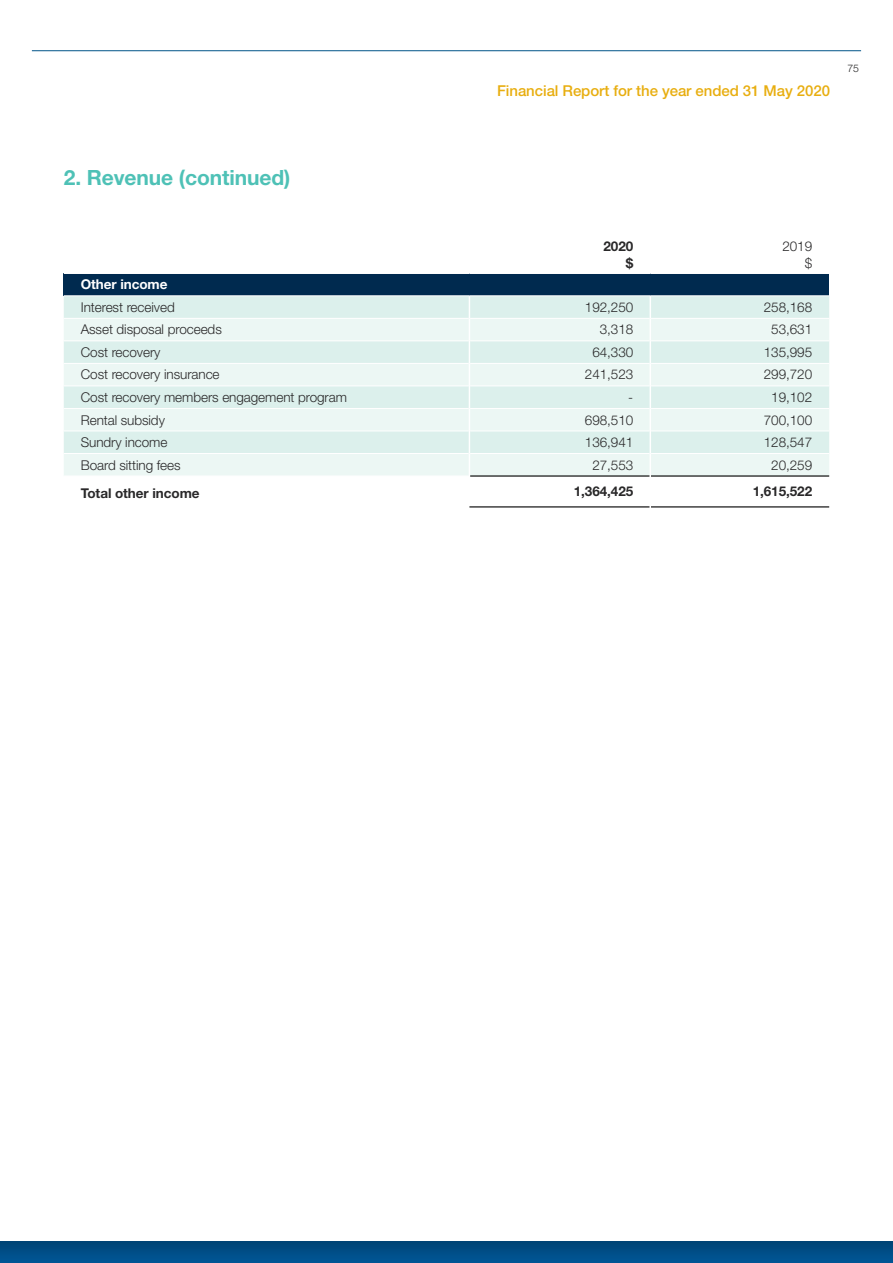
<style>
.page{position:relative;width:893px;height:1263px;background:#fff}
.page>*{position:absolute;margin:0;border:0;box-sizing:border-box;transform-origin:0 0}
.t1{font:700 21px "Helvetica Neue LT Pro";letter-spacing:-.005em;color:#4ec1b6}
.t2{font:500 15px "Helvetica Neue LT Pro";letter-spacing:-.005em;color:#e8ae10}
.t3{font:300 13.5px/16.5px "Helvetica Neue LT Pro";letter-spacing:-.005em;color:#292829;text-align:right}
.t4{font:700 13.5px/16.5px "Helvetica Neue LT Pro";letter-spacing:-.005em;color:#292829;text-align:right}
.t5{font:700 13.5px "Helvetica Neue LT Pro";letter-spacing:-.005em;color:#fff}
.t6{font:300 10.5px "Helvetica Neue LT Pro";color:#292829}
</style>
<div class="page">
<div style="left:64px;top:273px;width:765px;height:23px;background:#002a4f"></div>
<hr style="left:64px;top:273px;width:405px;height:1px;background:#fff">
<hr style="left:469px;top:273px;width:181px;height:1px;background:#fff">
<hr style="left:650px;top:273px;width:179px;height:1px;background:#fff">
<hr style="left:64px;top:295px;width:405px;height:1px;background:#fff">
<hr style="left:469px;top:295px;width:181px;height:1px;background:#fff">
<hr style="left:650px;top:295px;width:179px;height:1px;background:#fff">
<svg style="left:64px;top:296px;width:765px;height:179px;background:#e5f3f0"></svg>
<hr style="left:470px;top:475px;width:180px;height:2px;background:#000">
<hr style="left:650px;top:475px;width:179px;height:2px;background:#000">
<hr style="left:469px;top:506px;width:181px;height:1px;background:#000">
<hr style="left:650px;top:506px;width:179px;height:1px;background:#000">
<hr style="left:649px;top:474px;width:2px;height:47px;background:#fff">
<div style="left:0;top:1239px;width:893px;height:24px;background:#000;opacity:.25"></div>
<hr style="left:32px;top:50px;width:829px;height:1px;background:#005488">
<p class="t2" style="left:497px;top:81px;width:334px">Financial Report for the year ended 31 May 2020</p>
<p class="t6" style="left:847px;top:61px;width:13px">75</p>
<h1 class="t1" style="left:64px;top:164px;width:228px">2. Revenue (continued)</h1>
<p class="t4" style="left:603px;top:238px;width:31px">2020 $</p>
<p class="t3" style="left:782px;top:238px;width:31px">2019 $</p>
<p class="t5" style="left:81px;top:276px;width:88px">Other income</p>
<p class="t3" style="left:81px;top:299px;width:95px">Interest received</p>
<p class="t3" style="left:585px;top:299px;width:50px">192,250</p>
<p class="t3" style="left:764px;top:299px;width:50px">258,168</p>
<p class="t3" style="left:81px;top:321px;width:143px">Asset disposal proceeds</p>
<p class="t3" style="left:600px;top:321px;width:35px">3,318</p>
<p class="t3" style="left:771px;top:321px;width:42px">53,631</p>
<p class="t3" style="left:81px;top:344px;width:81px">Cost recovery</p>
<p class="t3" style="left:592px;top:344px;width:42px">64,330</p>
<p class="t3" style="left:764px;top:344px;width:50px">135,995</p>
<p class="t3" style="left:81px;top:366px;width:140px">Cost recovery insurance</p>
<p class="t3" style="left:585px;top:366px;width:50px">241,523</p>
<p class="t3" style="left:764px;top:366px;width:50px">299,720</p>
<p class="t3" style="left:81px;top:389px;width:268px">Cost recovery members engagement program</p>
<p class="t3" style="left:628px;top:389px;width:6px">-</p>
<p class="t3" style="left:771px;top:389px;width:42px">19,102</p>
<p class="t3" style="left:81px;top:411px;width:86px">Rental subsidy</p>
<p class="t3" style="left:585px;top:411px;width:50px">698,510</p>
<p class="t3" style="left:764px;top:411px;width:50px">700,100</p>
<p class="t3" style="left:81px;top:434px;width:88px">Sundry income</p>
<p class="t3" style="left:585px;top:434px;width:50px">136,941</p>
<p class="t3" style="left:764px;top:434px;width:50px">128,547</p>
<p class="t3" style="left:81px;top:456px;width:101px">Board sitting fees</p>
<p class="t3" style="left:592px;top:456px;width:42px">27,553</p>
<p class="t3" style="left:771px;top:456px;width:42px">20,259</p>
<p class="t4" style="left:81px;top:485px;width:120px">Total other income</p>
<p class="t4" style="left:574px;top:483px;width:61px">1,364,425</p>
<p class="t4" style="left:753px;top:483px;width:61px">1,615,522</p>
</div>
